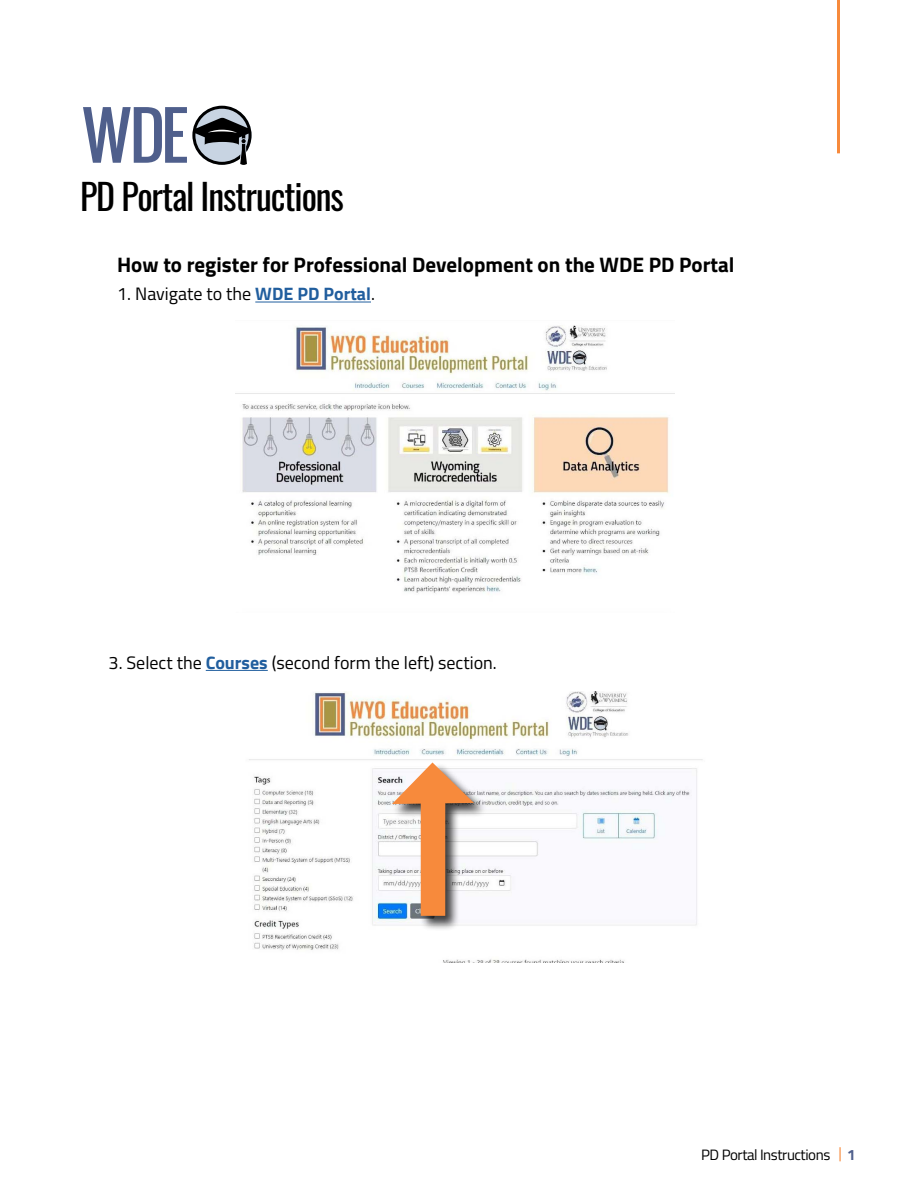
<style>
.page{position:relative;width:918px;height:1188px;background:#fff}
.page>*{position:absolute;margin:0;border:0;box-sizing:border-box;transform-origin:0 0}
.t1{font:36px "Oswald";letter-spacing:-.03em;color:#000}
.t2{font:700 21px "Titillium Web";color:#000}
.t3{font:18px "Titillium Web";color:#000}
.t4{font:15px "Titillium Web";letter-spacing:-.03em;color:#000}
.s1{font-weight:700;color:#215e9e}
.s2{color:#f78a3c}
.s3{font-weight:700;color:#4f5f8c}
</style>
<div class="page">
<hr style="left:837px;top:0;width:3px;height:153px;background:#f78a3c">
<hr style="left:255px;top:302px;width:116px;height:1px;background:#215e9e">
<hr style="left:206px;top:670px;width:62px;height:1px;background:#215e9e">
<svg style="left:83px;top:106px;width:169px;height:59px"></svg>
<img style="left:235px;top:325px;width:440px;height:270px">
<img style="left:249px;top:691px;width:454px;height:272px">
<div style="left:392px;top:762px;width:96px;height:169px;background:#000;opacity:.75"></div>
<svg style="left:392px;top:762px;width:82px;height:154px"></svg>
<h1 class="t1" style="left:80px;top:165px;width:266px">PD Portal Instructions</h1>
<h3 class="t2" style="left:117px;top:249px;width:619px">How to register for Professional Development on the WDE PD Portal</h3>
<p class="t3" style="left:117px;top:281px;width:259px">1. Navigate to the <span class="s1">WDE PD Portal</span>.</p>
<p class="t3" style="left:109px;top:649px;width:390px">3. Select the <span class="s1">Courses</span> (second form the left) section.</p>
<p class="t4" style="left:701px;top:1143px;width:156px">PD Portal Instructions <span class="s2">|</span> <span class="s3">1</span></p>
</div>
